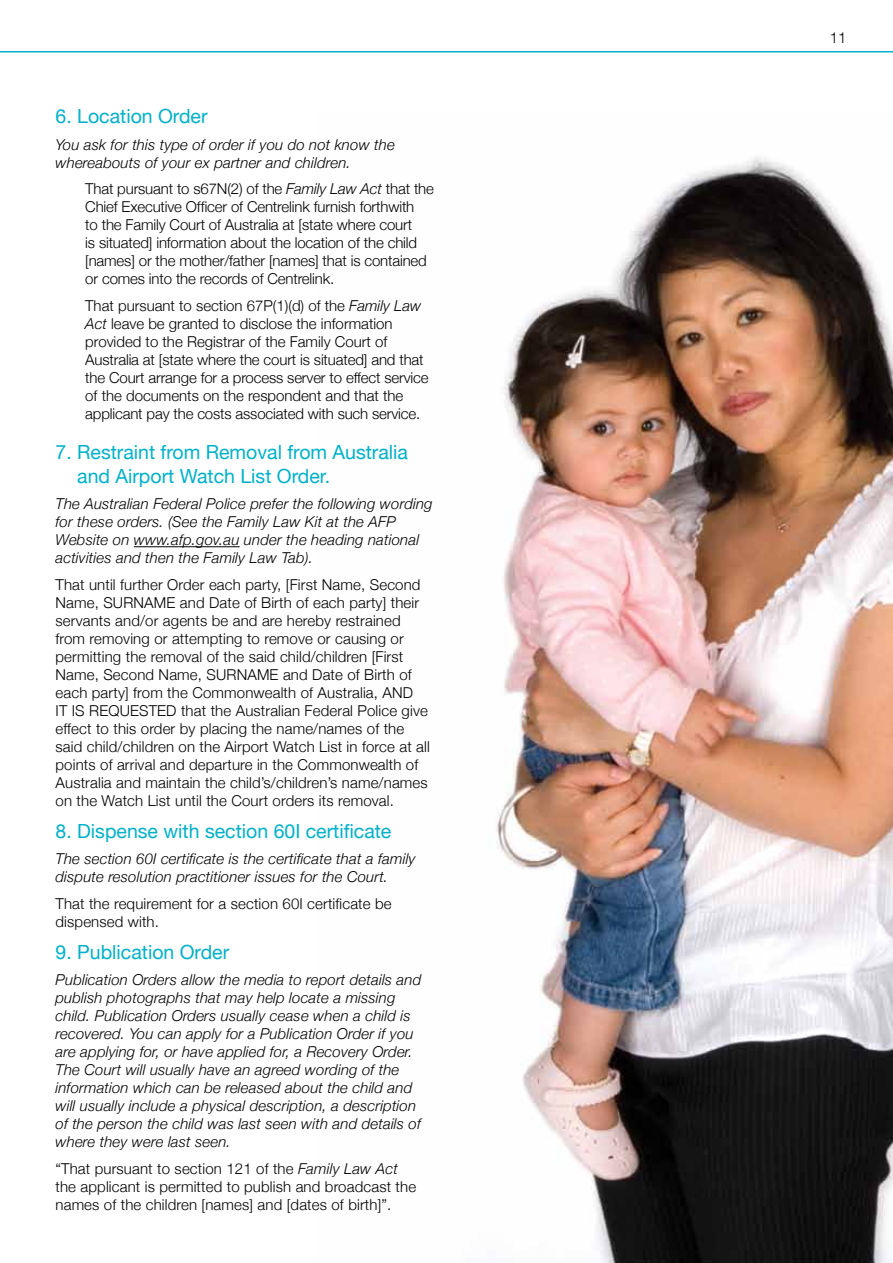
<style>
.page{position:relative;width:893px;height:1263px;background:#fff}
.page>*{position:absolute;margin:0;border:0;box-sizing:border-box;transform-origin:0 0}
.t1{font:19.5px/23.4px "Helvetica Neue";color:#00b1c9}
.t2{font:300 15px/18px "Helvetica Neue";letter-spacing:.01em;color:#000}
.t3{font:italic 300 15px/18px "Helvetica Neue";letter-spacing:.01em;color:#000}
.t4{font:300 15px/18px "Helvetica Neue";letter-spacing:-.01em;color:#000}
.s1{font-style:italic}
</style>
<div class="page">
<img style="left:496px;top:157px;width:397px;height:1106px">
<hr style="left:0;top:51px;width:893px;height:2px;background:#00b1c9">
<hr style="left:134px;top:546px;width:106px;height:1px;background:#000">
<h1 class="t1" style="left:56px;top:104px;width:154px">6. Location Order</h1>
<p class="t3" style="left:56px;top:135px;width:341px">You ask for this type of order if you do not know the whereabouts of your ex partner and children.</p>
<p class="t4" style="left:85px;top:180px;width:350px">That pursuant to s67N(2) of the <span class="s1">Family Law Act</span> that the Chief Executive Officer of Centrelink furnish forthwith<br>to the Family Court of Australia at [state where court<br>is situated] information about the location of the child [names] or the mother/father [names] that is contained or comes into the records of Centrelink.</p>
<p class="t2" style="left:85px;top:296px;width:345px">That pursuant to section 67P(1)(d) of the <span class="s1">Family Law Act</span> leave be granted to disclose the information provided to the Registrar of the Family Court of Australia at [state where the court is situated] and that the Court arrange for a process server to effect service of the documents on the respondent and that the applicant pay the costs associated with such service.</p>
<h1 class="t1" style="left:77px;top:440px;width:332px;text-indent:-22px">7. Restraint from Removal from Australia and Airport Watch List Order.</h1>
<p class="t3" style="left:56px;top:495px;width:379px">The Australian Federal Police prefer the following wording for these orders. (See the Family Law Kit at the AFP Website on www.afp.gov.au under the heading national activities and then the Family Law Tab).</p>
<p class="t2" style="left:56px;top:575px;width:376px">That until further Order each party, [First Name, Second Name, SURNAME and Date of Birth of each party] their servants and/or agents be and are hereby restrained from removing or attempting to remove or causing or permitting the removal of the said child/children [First Name, Second Name, SURNAME and Date of Birth of each party] from the Commonwealth of Australia, AND<br>IT IS REQUESTED that the Australian Federal Police give effect to this order by placing the name/names of the said child/children on the Airport Watch List in force at all points of arrival and departure in the Commonwealth of Australia and maintain the child’s/children’s name/names on the Watch List until the Court orders its removal.</p>
<h1 class="t1" style="left:56px;top:819px;width:337px">8. Dispense with section 60I certificate</h1>
<p class="t3" style="left:56px;top:850px;width:362px">The section 60I certificate is the certificate that a family dispute resolution practitioner issues for the Court.</p>
<p class="t2" style="left:56px;top:894px;width:338px">That the requirement for a section 60I certificate be dispensed with.</p>
<h1 class="t1" style="left:56px;top:940px;width:175px">9. Publication Order</h1>
<p class="t3" style="left:56px;top:970px;width:367px">Publication Orders allow the media to report details and publish photographs that may help locate a missing child. Publication Orders usually cease when a child is recovered. You can apply for a Publication Order if you are applying for, or have applied for, a Recovery Order.<br>The Court will usually have an agreed wording of the information which can be released about the child and will usually include a physical description, a description of the person the child was last seen with and details of where they were last seen.</p>
<p class="t2" style="left:56px;top:1159px;width:362px">“That pursuant to section 121 of the <span class="s1">Family Law Act </span>the applicant is permitted to publish and broadcast the names of the children [names] and [dates of birth]”.</p>
<p class="t2" style="left:830px;top:28px;width:18px">11</p>
</div>
